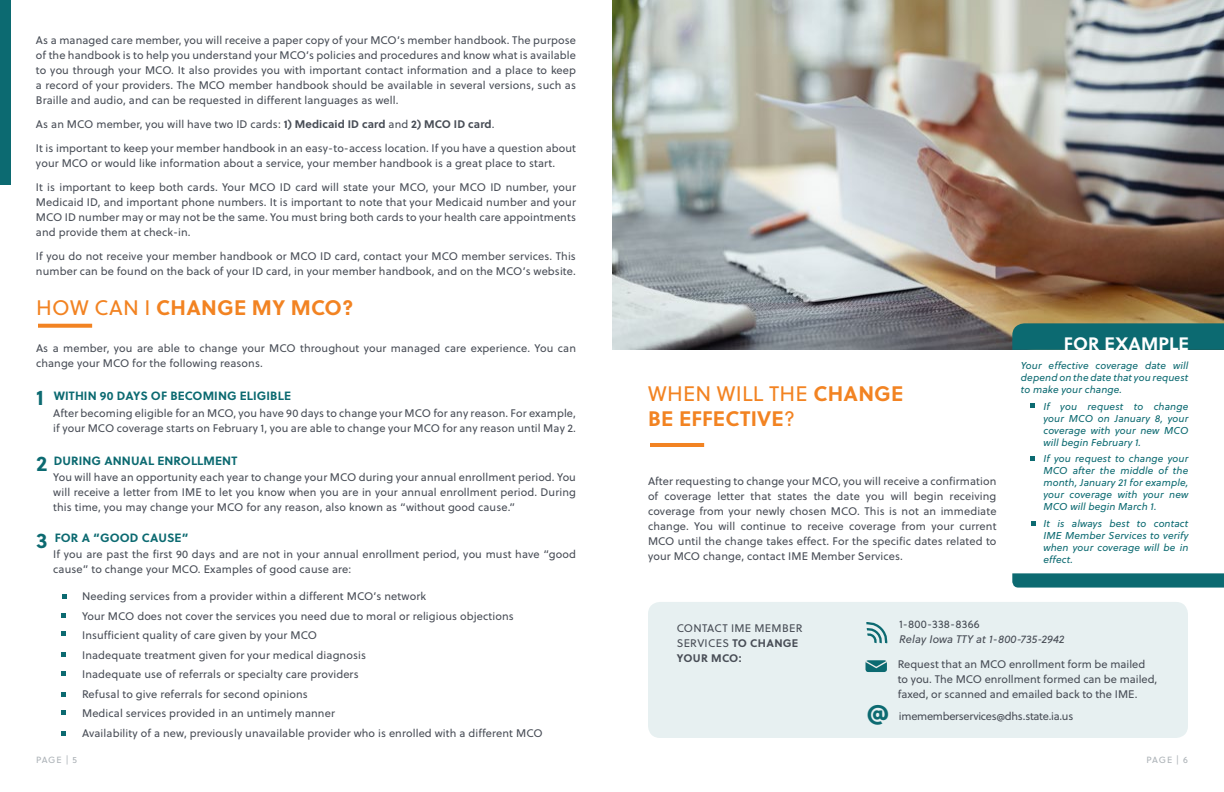
<style>
.page{position:relative;width:1224px;height:792px;background:#fff}
.page>*{position:absolute;margin:0;border:0;box-sizing:border-box;transform-origin:0 0}
.t1{font:700 28.8px "Soleil";color:#0c6a71}
.t2{font:700 21.2px "Soleil";color:#0c6a71}
.t3{font:700 21px/25.2px "Soleil";letter-spacing:.01em;color:#f28322}
.t4{font:700 18px "Soleil";letter-spacing:.01em;color:#fff}
.t5{font:700 12px "Soleil";letter-spacing:.01em;color:#0c6a71}
.t6{font:11px/15px "Soleil";letter-spacing:.01em;color:#484d56}
.t7{font:11px "Soleil";letter-spacing:-.025em;color:#484d56}
.t8{font:italic 11px "Soleil";letter-spacing:.01em;color:#484d56}
.t9{font:italic 10px/12px "Soleil";letter-spacing:.01em;color:#0c6a71;text-align:justify}
.t10{font:9px "Soleil";letter-spacing:.08em;color:#acb2b7}
.s1{font-weight:700}
.s2{font-weight:400}
</style>
<div class="page">
<img style="left:612px;top:0;width:612px;height:350px">
<hr style="left:650px;top:443px;width:54px;height:4px;background:#f28322">
<svg style="left:1012px;top:323px;width:212px;height:27px;background:#0f6a70"></svg>
<svg style="left:1012px;top:573px;width:212px;height:15px;background:#197279"></svg>
<svg style="left:38px;top:324px;width:54px;height:4px"></svg>
<div style="left:648px;top:602px;width:540px;height:136px;background:#e7f0f1;border-radius:12px"></div>
<div style="left:866px;top:660px;width:21px;height:12px;background:#0c6a71;border-radius:3px"></div>
<svg style="left:865px;top:660px;width:22px;height:9px"></svg>
<svg style="left:866px;top:622px;width:22px;height:22px"></svg>
<svg style="left:62px;top:594px;width:5px;height:4px"></svg>
<svg style="left:61px;top:613px;width:5px;height:5px"></svg>
<svg style="left:61px;top:632px;width:5px;height:4px"></svg>
<svg style="left:61px;top:652px;width:5px;height:5px"></svg>
<svg style="left:61px;top:672px;width:5px;height:4px"></svg>
<svg style="left:61px;top:692px;width:5px;height:5px"></svg>
<svg style="left:61px;top:711px;width:5px;height:4px"></svg>
<svg style="left:61px;top:731px;width:5px;height:5px"></svg>
<svg style="left:1031px;top:403px;width:4px;height:4px"></svg>
<svg style="left:1030px;top:456px;width:5px;height:5px"></svg>
<svg style="left:1031px;top:521px;width:5px;height:5px"></svg>
<div style="left:0;top:0;width:10px;height:184px;background:#0c6a71"></div>
<p class="t6" style="left:36px;top:33px;width:542px;text-align:justify">As a managed care member, you will receive a paper copy of your MCO’s member handbook. The purpose of the handbook is to help you understand your MCO’s policies and procedures and know what is available to you through your MCO. It also provides you with important contact information and a place to keep a record of your providers. The MCO member handbook should be available in several versions, such as Braille and audio, and can be requested in different languages as well.</p>
<p class="t6" style="left:36px;top:112px;width:542px;line-height:24px">As an MCO member, you will have two ID cards: <span class="s1">1) Medicaid ID card</span> and <span class="s1">2) MCO ID card</span>.<br>It is important to keep your member handbook in an easy-to-access location. If you have a question about</p>
<p class="t6" style="left:36px;top:151px;width:541px;line-height:24px">your MCO or would like information about a service, your member handbook is a great place to start.<br>It is important to keep both cards. Your MCO ID card will state your MCO, your MCO ID number, your</p>
<p class="t6" style="left:36px;top:195px;width:541px;text-align:justify">Medicaid ID, and important phone numbers. It is important to note that your Medicaid number and your MCO ID number may or may not be the same. You must bring both cards to your health care appointments and provide them at check-in.</p>
<p class="t6" style="left:36px;top:249px;width:541px">If you do not receive your member handbook or MCO ID card, contact your MCO member services. This number can be found on the back of your ID card, in your member handbook, and on the MCO’s website.</p>
<h3 class="t3" style="left:36px;top:294px;width:319px"><span class="s2">HOW CAN I</span> CHANGE MY MCO?</h3>
<p class="t6" style="left:36px;top:340px;width:542px">As a member, you are able to change your MCO throughout your managed care experience. You can</p>
<h3 class="t4" style="left:1064px;top:330px;width:127px">FOR EXAMPLE</h3>
<p class="t6" style="left:36px;top:355px;width:228px">change your MCO for the following reasons.</p>
<p class="t9" style="left:1021px;top:359px;width:169px">Your effective coverage date will depend on the date that you request to make your change.</p>
<p class="t9" style="left:1043px;top:400px;width:146px">If you request to change your MCO on January 8, your coverage with your new MCO will begin February 1.</p>
<p class="t9" style="left:1043px;top:452px;width:146px">If you request to change your MCO after the middle of the month, January 21 for example, your coverage with your new MCO will begin March 1.</p>
<p class="t9" style="left:1043px;top:517px;width:146px">It is always best to contact IME Member Services to verify when your coverage will be in effect.</p>
<h3 class="t3" style="left:648px;top:380px;width:257px"><span class="s2">WHEN WILL THE</span> CHANGE<br>BE EFFECTIVE<span class="s2">?</span></h3>
<h2 class="t2" style="left:36px;top:381px;width:9px">1</h2>
<p class="t5" style="left:54px;top:386px;width:239px">WITHIN 90 DAYS OF BECOMING ELIGIBLE</p>
<p class="t6" style="left:53px;top:405px;width:524px">After becoming eligible for an MCO, you have 90 days to change your MCO for any reason. For example, if your MCO coverage starts on February 1, you are able to change your MCO for any reason until May 2.</p>
<h2 class="t2" style="left:36px;top:447px;width:13px">2</h2>
<p class="t5" style="left:54px;top:452px;width:185px">DURING ANNUAL ENROLLMENT</p>
<p class="t6" style="left:53px;top:469px;width:524px;text-align:justify">You will have an opportunity each year to change your MCO during your annual enrollment period. You will receive a letter from IME to let you know when you are in your annual enrollment period. During this time, you may change your MCO for any reason, also known as “without good cause.”</p>
<p class="t6" style="left:648px;top:473px;width:350px;text-align:justify">After requesting to change your MCO, you will receive a confirmation of coverage letter that states the date you will begin receiving coverage from your newly chosen MCO. This is not an immediate change. You will continue to receive coverage from your current MCO until the change takes effect. For the specific dates related to your MCO change, contact IME Member Services.</p>
<h2 class="t2" style="left:36px;top:524px;width:13px">3</h2>
<p class="t5" style="left:55px;top:529px;width:135px">FOR A “GOOD CAUSE”</p>
<p class="t6" style="left:53px;top:546px;width:524px">If you are past the first 90 days and are not in your annual enrollment period, you must have “good cause” to change your MCO. Examples of good cause are:</p>
<p class="t6" style="left:82px;top:586px;width:462px;line-height:19.5px">Needing services from a provider within a different MCO’s network<br>Your MCO does not cover the services you need due to moral or religious objections Insufficient quality of care given by your MCO<br>Inadequate treatment given for your medical diagnosis<br>Inadequate use of referrals or specialty care providers<br>Refusal to give referrals for second opinions<br>Medical services provided in an untimely manner<br>Availability of a new, previously unavailable provider who is enrolled with a different MCO</p>
<p class="t10" style="left:36px;top:753px;width:43px">PAGE | 5</p>
<p class="t6" style="left:677px;top:621px;width:127px">CONTACT IME MEMBER<br>SERVICES <span class="s1">TO CHANGE<br>YOUR MCO:</span></p>
<h1 class="t1" style="left:866px;top:689px;width:24px">@</h1>
<p class="t6" style="left:899px;top:616px;width:82px">1-800-338-8366</p>
<p class="t8" style="left:899px;top:631px;width:167px">Relay Iowa TTY at 1-800-735-2942</p>
<p class="t6" style="left:898px;top:656px;width:261px">Request that an MCO enrollment form be mailed to you. The MCO enrollment formed can be mailed, faxed, or scanned and emailed back to the IME.</p>
<p class="t7" style="left:899px;top:708px;width:176px">imememberservices@dhs.state.ia.us</p>
<p class="t10" style="left:1147px;top:753px;width:43px">PAGE | 6</p>
</div>
